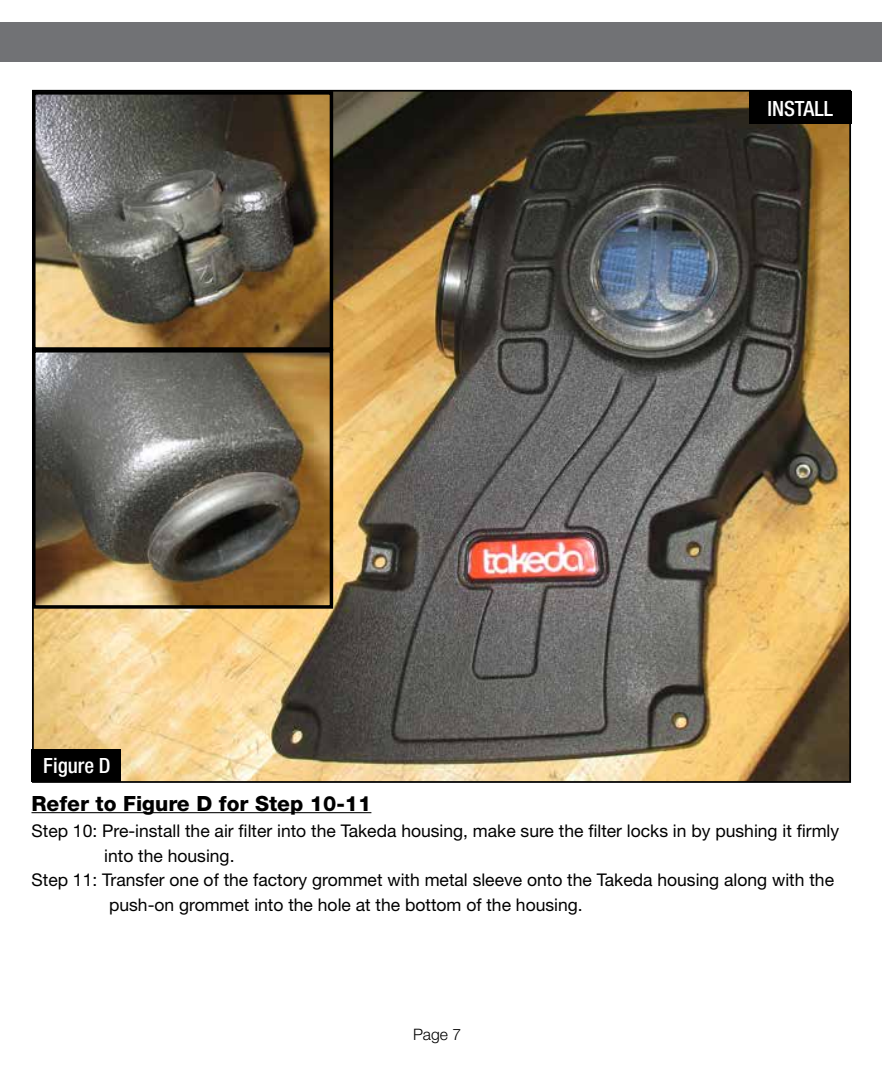
<style>
.page{position:relative;width:882px;height:1071px;background:#fff}
.page>*{position:absolute;margin:0;border:0;box-sizing:border-box;transform-origin:0 0}
.t1{font:800 21px "Helvetica Neue";color:#000}
.t2{font:500 condensed 21px "Helvetica Neue";color:#fff}
.t3{font:17.5px "Helvetica Neue";color:#000}
.t4{font:300 15.75px "Helvetica Neue";color:#000}
</style>
<div class="page">
<div style="left:0;top:23px;width:882px;height:39px;background:#717275"></div>
<hr style="left:32px;top:812px;width:339px;height:1px;background:#000">
<img style="left:35px;top:93px;width:813px;height:687px">
<div style="left:32px;top:749px;width:89px;height:33px;background:#000"></div>
<div style="left:749px;top:91px;width:103px;height:33px;background:#000"></div>
<img style="left:37px;top:96px;width:291px;height:250px">
<div style="left:32px;top:91px;width:301px;height:260px;border:4px solid #000"></div>
<img style="left:37px;top:354px;width:291px;height:250px">
<div style="left:32px;top:349px;width:301px;height:260px;border:4px solid #000"></div>
<p class="t2" style="left:43px;top:753px;width:69px">Figure D</p>
<p class="t2" style="left:767px;top:96px;width:67px">INSTALL</p>
<p class="t1" style="left:32px;top:791px;width:341px">Refer to Figure D for Step 10-11</p>
<p class="t3" style="left:32px;top:820px;width:809px">Step 10: Pre-install the air filter into the Takeda housing, make sure the filter locks in by pushing it firmly</p>
<p class="t3" style="left:104px;top:845px;width:132px">into the housing.</p>
<p class="t3" style="left:32px;top:869px;width:804px">Step 11: Transfer one of the factory grommet with metal sleeve onto the Takeda housing along with the</p>
<p class="t3" style="left:109px;top:894px;width:475px">push-on grommet into the hole at the bottom of the housing.</p>
<p class="t4" style="left:413px;top:1024px;width:50px">Page 7</p>
</div>
